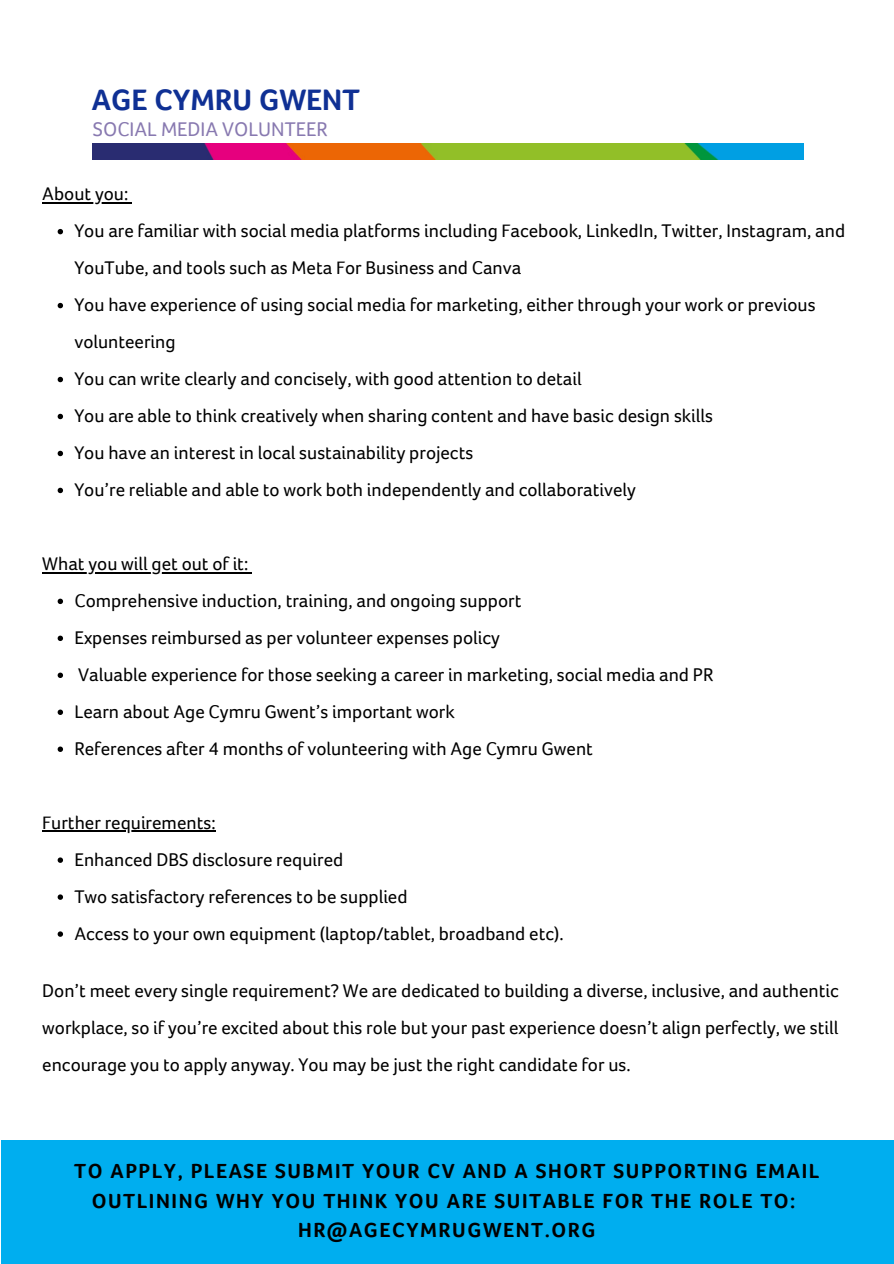
<style>
.page{position:relative;width:894px;height:1264px;background:#fff}
.page>*{position:absolute;margin:0;border:0;box-sizing:border-box;transform-origin:0 0}
.t1{font:700 30.45px "Foco Age UK";color:#0f3094}
.t2{font:700 21px/29.2px "Foco Age UK";letter-spacing:.075em;color:#000;text-align:center}
.t3{font:20.4px "Foco Age UK";color:#8879b0}
.t4{font:18.9px/36.9px "Foco Age UK";color:#000}
</style>
<div class="page">
<img style="left:92px;top:143px;width:711px;height:16px">
<div style="left:1px;top:1140px;width:892px;height:123px;background:#00aeef"></div>
<hr style="left:42px;top:202px;width:86px;height:2px;background:#000">
<svg style="left:58px;top:229px;width:5px;height:5px"></svg>
<svg style="left:58px;top:303px;width:5px;height:5px"></svg>
<svg style="left:58px;top:377px;width:5px;height:5px"></svg>
<svg style="left:58px;top:414px;width:5px;height:5px"></svg>
<svg style="left:58px;top:451px;width:5px;height:5px"></svg>
<svg style="left:58px;top:488px;width:5px;height:5px"></svg>
<hr style="left:42px;top:571px;width:206px;height:2px;background:#000">
<svg style="left:58px;top:598px;width:5px;height:6px"></svg>
<svg style="left:58px;top:635px;width:5px;height:6px"></svg>
<svg style="left:58px;top:672px;width:5px;height:6px"></svg>
<svg style="left:58px;top:709px;width:5px;height:6px"></svg>
<svg style="left:58px;top:746px;width:5px;height:6px"></svg>
<hr style="left:42px;top:830px;width:173px;height:2px;background:#000">
<svg style="left:58px;top:857px;width:5px;height:5px"></svg>
<svg style="left:58px;top:894px;width:5px;height:5px"></svg>
<svg style="left:58px;top:931px;width:5px;height:5px"></svg>
<h3 class="t1" style="left:92px;top:83px;width:269px">AGE CYMRU GWENT</h3>
<p class="t3" style="left:93px;top:119px;width:236px">SOCIAL MEDIA VOLUNTEER</p>
<p class="t4" style="left:42px;top:175px;width:87px">About you:</p>
<p class="t4" style="left:74px;top:212px;width:772px">You are familiar with social media platforms including Facebook, LinkedIn, Twitter, Instagram, and<br>YouTube, and tools such as Meta For Business and Canva</p>
<p class="t4" style="left:74px;top:286px;width:742px">You have experience of using social media for marketing, either through your work or previous volunteering</p>
<p class="t4" style="left:74px;top:360px;width:508px">You can write clearly and concisely, with good attention to detail</p>
<p class="t4" style="left:74px;top:397px;width:640px">You are able to think creatively when sharing content and have basic design skills</p>
<p class="t4" style="left:74px;top:434px;width:400px">You have an interest in local sustainability projects</p>
<p class="t4" style="left:74px;top:471px;width:563px">You’re reliable and able to work both independently and collaboratively</p>
<p class="t4" style="left:42px;top:545px;width:207px">What you will get out of it:</p>
<p class="t4" style="left:74px;top:582px;width:448px">Comprehensive induction, training, and ongoing support</p>
<p class="t4" style="left:74px;top:619px;width:427px">Expenses reimbursed as per volunteer expenses policy</p>
<p class="t4" style="left:78px;top:656px;width:636px">Valuable experience for those seeking a career in marketing, social media and PR</p>
<p class="t4" style="left:74px;top:693px;width:382px">Learn about Age Cymru Gwent’s important work</p>
<p class="t4" style="left:74px;top:730px;width:520px">References after 4 months of volunteering with Age Cymru Gwent</p>
<p class="t4" style="left:42px;top:804px;width:175px">Further requirements:</p>
<p class="t4" style="left:74px;top:841px;width:270px">Enhanced DBS disclosure required</p>
<p class="t4" style="left:74px;top:878px;width:334px">Two satisfactory references to be supplied</p>
<p class="t4" style="left:74px;top:915px;width:490px">Access to your own equipment (laptop/tablet, broadband etc).</p>
<p class="t4" style="left:42px;top:972px;width:797px;text-align:justify">Don’t meet every single requirement? We are dedicated to building a diverse, inclusive, and authentic workplace, so if you’re excited about this role but your past experience doesn’t align perfectly, we still encourage you to apply anyway. You may be just the right candidate for us.</p>
<h2 class="t2" style="left:74px;top:1156px;width:746px">TO APPLY, PLEASE SUBMIT YOUR CV AND A SHORT SUPPORTING EMAIL<br>OUTLINING WHY YOU THINK YOU ARE SUITABLE FOR THE ROLE TO:<br>HR@AGECYMRUGWENT.ORG</h2>
</div>
